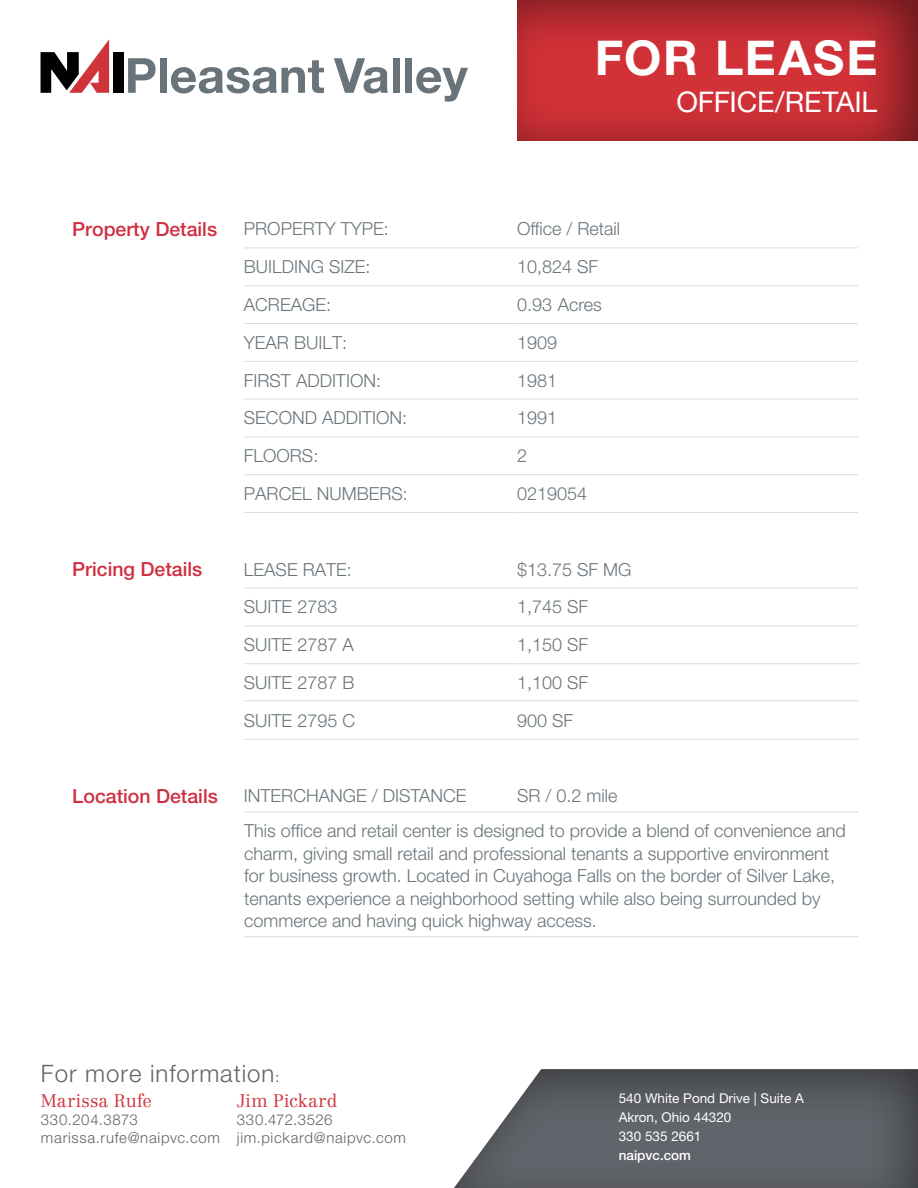
<style>
.page{position:relative;width:918px;height:1188px;background:#fff}
.page>*{position:absolute;margin:0;border:0;box-sizing:border-box;transform-origin:0 0}
.t1{font:700 48px "Helvetica Neue LT Std";letter-spacing:.035em;color:#fff}
.t2{font:28.5px "Helvetica Neue LT Std";letter-spacing:-.005em;color:#fff}
.t3{font:300 24px "Helvetica Neue LT Std";letter-spacing:.04em;color:#61646a}
.t4{font:500 19.5px "Helvetica Neue LT Std";color:#cf2f40}
.t5{font:300 18px/22.5px "Helvetica Neue LT Std";color:#69747a}
.t6{font:300 18px "Centennial LT Std";letter-spacing:.01em;color:#ce343a}
.t7{font:300 15px/18px "Helvetica Neue LT Std";letter-spacing:.045em;color:#61646a}
.t8{font:13.5px/19px "Helvetica Neue LT Std";color:#fff}
.t9{font:500 13.5px "Helvetica Neue LT Std";color:#fff}
.s1{font-weight:400;font-size:13.5px}
</style>
<div class="page">
<div style="left:430px;top:1056px;width:488px;height:132px;background:#000;opacity:.5"></div>
<hr style="left:244px;top:248px;width:273px;height:1px;background:#d9dee2">
<hr style="left:517px;top:248px;width:341px;height:1px;background:#d9dee2">
<hr style="left:244px;top:285px;width:273px;height:1px;background:#d9dee2">
<hr style="left:517px;top:285px;width:341px;height:1px;background:#d9dee2">
<hr style="left:244px;top:323px;width:273px;height:1px;background:#d9dee2">
<hr style="left:517px;top:323px;width:341px;height:1px;background:#d9dee2">
<hr style="left:244px;top:361px;width:273px;height:1px;background:#d9dee2">
<hr style="left:517px;top:361px;width:341px;height:1px;background:#d9dee2">
<hr style="left:244px;top:399px;width:273px;height:1px;background:#d9dee2">
<hr style="left:517px;top:399px;width:341px;height:1px;background:#d9dee2">
<hr style="left:244px;top:437px;width:273px;height:1px;background:#d9dee2">
<hr style="left:517px;top:437px;width:341px;height:1px;background:#d9dee2">
<hr style="left:244px;top:474px;width:273px;height:1px;background:#d9dee2">
<hr style="left:517px;top:474px;width:341px;height:1px;background:#d9dee2">
<hr style="left:244px;top:512px;width:273px;height:1px;background:#d9dee2">
<hr style="left:517px;top:512px;width:341px;height:1px;background:#d9dee2">
<hr style="left:244px;top:588px;width:273px;height:1px;background:#d9dee2">
<hr style="left:517px;top:588px;width:341px;height:1px;background:#d9dee2">
<hr style="left:244px;top:626px;width:273px;height:1px;background:#d9dee2">
<hr style="left:517px;top:626px;width:341px;height:1px;background:#d9dee2">
<hr style="left:244px;top:663px;width:273px;height:1px;background:#d9dee2">
<hr style="left:517px;top:663px;width:341px;height:1px;background:#d9dee2">
<hr style="left:244px;top:739px;width:273px;height:1px;background:#d9dee2">
<hr style="left:517px;top:739px;width:341px;height:1px;background:#d9dee2">
<div style="left:113px;top:52px;width:10px;height:41px;background:#000"></div>
<svg style="left:41px;top:39px;width:68px;height:54px"></svg>
<svg style="left:128px;top:58px;width:28px;height:35px"></svg>
<div style="left:160px;top:58px;width:7px;height:35px;background:#69747a"></div>
<svg style="left:171px;top:60px;width:153px;height:33px"></svg>
<svg style="left:334px;top:58px;width:54px;height:35px"></svg>
<div style="left:393px;top:58px;width:7px;height:35px;background:#69747a"></div>
<div style="left:405px;top:58px;width:7px;height:35px;background:#69747a"></div>
<svg style="left:416px;top:67px;width:52px;height:35px"></svg>
<div style="left:503px;top:0;width:415px;height:143px;background:#000;opacity:.51"></div>
<hr style="left:244px;top:812px;width:615px;height:1px;background:#61646a">
<hr style="left:244px;top:937px;width:615px;height:1px;background:#61646a">
<hr style="left:244px;top:700px;width:615px;height:1px;background:#61646a">
<h1 class="t1" style="left:595px;top:28px;width:284px">FOR LEASE</h1>
<h2 class="t2" style="left:676px;top:85px;width:203px">OFFICE/RETAIL</h2>
<p class="t4" style="left:72px;top:217px;width:146px">Property Details</p>
<p class="t5" style="left:244px;top:217px;width:146px">PROPERTY TYPE:</p>
<p class="t5" style="left:517px;top:217px;width:105px">Office / Retail</p>
<p class="t5" style="left:244px;top:255px;width:128px">BUILDING SIZE:</p>
<p class="t5" style="left:517px;top:255px;width:83px">10,824 SF</p>
<p class="t5" style="left:244px;top:293px;width:89px">ACREAGE:</p>
<p class="t5" style="left:517px;top:293px;width:86px">0.93 Acres</p>
<p class="t5" style="left:244px;top:331px;width:105px">YEAR BUILT:</p>
<p class="t5" style="left:517px;top:331px;width:42px">1909</p>
<p class="t5" style="left:244px;top:369px;width:139px">FIRST ADDITION:</p>
<p class="t5" style="left:517px;top:369px;width:42px">1981</p>
<p class="t5" style="left:244px;top:406px;width:165px">SECOND ADDITION:</p>
<p class="t5" style="left:517px;top:406px;width:42px">1991</p>
<p class="t5" style="left:244px;top:444px;width:76px">FLOORS:</p>
<p class="t5" style="left:517px;top:444px;width:12px">2</p>
<p class="t5" style="left:244px;top:482px;width:165px">PARCEL NUMBERS:</p>
<p class="t5" style="left:517px;top:482px;width:72px">0219054</p>
<p class="t4" style="left:72px;top:558px;width:132px">Pricing Details</p>
<p class="t5" style="left:244px;top:558px;width:109px">LEASE RATE:</p>
<p class="t5" style="left:517px;top:558px;width:116px">$13.75 SF MG</p>
<p class="t5" style="left:244px;top:595px;width:95px">SUITE 2783</p>
<p class="t5" style="left:517px;top:595px;width:73px">1,745 SF</p>
<p class="t5" style="left:244px;top:633px;width:111px">SUITE 2787 A</p>
<p class="t5" style="left:517px;top:633px;width:73px">1,150 SF</p>
<p class="t5" style="left:244px;top:671px;width:112px">SUITE 2787 B</p>
<p class="t5" style="left:517px;top:671px;width:73px">1,100 SF</p>
<p class="t5" style="left:244px;top:709px;width:113px">SUITE 2795 C</p>
<p class="t5" style="left:517px;top:709px;width:58px">900 SF</p>
<p class="t4" style="left:72px;top:784px;width:147px">Location Details</p>
<p class="t5" style="left:244px;top:784px;width:224px">INTERCHANGE / DISTANCE</p>
<p class="t5" style="left:517px;top:784px;width:102px">SR / 0.2 mile</p>
<p class="t5" style="left:244px;top:819px;width:603px">This office and retail center is designed to provide a blend of convenience and charm, giving small retail and professional tenants a supportive environment for business growth. Located in Cuyahoga Falls on the border of Silver Lake, tenants experience a neighborhood setting while also being surrounded by commerce and having quick highway access.</p>
<h3 class="t3" style="left:41px;top:1059px;width:240px">For more information<span class="s1">:</span></h3>
<p class="t6" style="left:41px;top:1090px;width:112px">Marissa Rufe</p>
<p class="t7" style="left:41px;top:1111px;width:181px">330.204.3873 marissa.rufe@naipvc.com</p>
<p class="t6" style="left:237px;top:1090px;width:102px">Jim Pickard</p>
<p class="t7" style="left:237px;top:1111px;width:171px">330.472.3526 jim.pickard@naipvc.com</p>
<p class="t8" style="left:619px;top:1089px;width:187px">540 White Pond Drive | Suite A<br>Akron, Ohio 44320<br>330 535 2661</p>
<p class="t9" style="left:619px;top:1148px;width:74px">naipvc.com</p>
</div>
